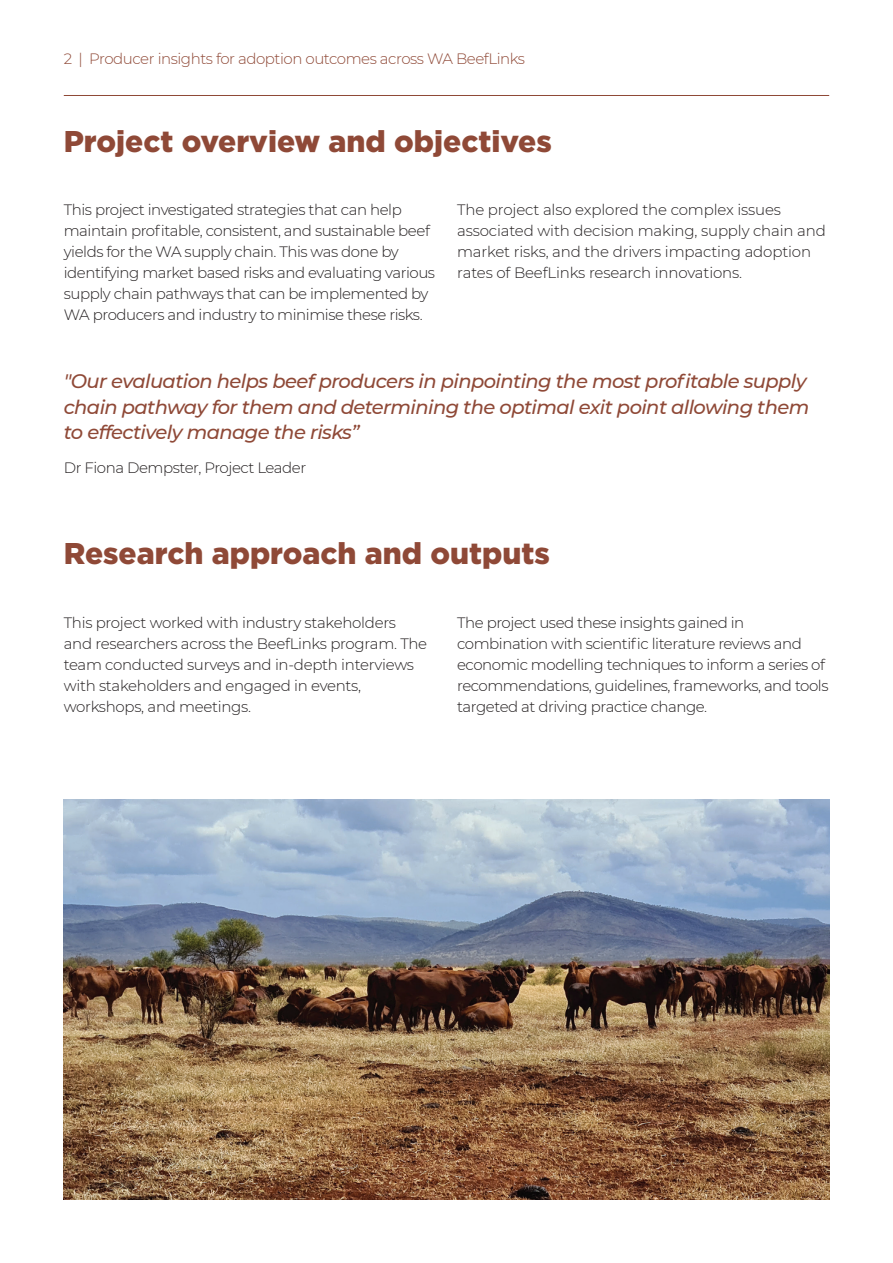
<style>
.page{position:relative;width:893px;height:1263px;background:#fff}
.page>*{position:absolute;margin:0;border:0;box-sizing:border-box;transform-origin:0 0}
.Heading_1{font:900 30px "Gotham";color:#8f4937}
.Pullout_Quote{font:italic 500 19.5px/25.5px "Montserrat";letter-spacing:-.03em;color:#8f4937}
.Body_Copy{font:300 15px/21px "Montserrat";letter-spacing:-.03em;color:#231f20}
.Body_Copy-2{font:300 15px/21px "Montserrat";letter-spacing:-.01em;color:#231f20}
.t1{font:300 15px "Montserrat";letter-spacing:-.03em;color:#8f4937}
</style>
<div class="page">
<hr style="left:892px;top:0;width:1px;height:1263px;background:#f3eae5">
<img style="left:64px;top:799px;width:765px;height:400px">
<hr style="left:64px;top:95px;width:765px;height:1px;background:#8f4937">
<p class="t1" style="left:64px;top:48px;width:463px">2 | Producer insights for adoption outcomes across WA BeefLinks</p>
<p class="Heading_1" style="left:64px;top:120px;width:489px">Project overview and objectives</p>
<p class="Body_Copy" style="left:64px;top:199px;width:373px">This project investigated strategies that can help maintain profitable, consistent, and sustainable beef yields for the WA supply chain. This was done by identifying market based risks and evaluating various supply chain pathways that can be implemented by WA producers and industry to minimise these risks.</p>
<p class="Body_Copy-2" style="left:457px;top:199px;width:370px">The project also explored the complex issues associated with decision making, supply chain and market risks, and the drivers impacting adoption rates of BeefLinks research innovations.</p>
<p class="Pullout_Quote" style="left:64px;top:368px;width:747px">"Our evaluation helps beef producers in pinpointing the most profitable supply chain pathway for them and determining the optimal exit point allowing them to effectively manage the risks”</p>
<p class="Body_Copy" style="left:64px;top:457px;width:244px">Dr Fiona Dempster, Project Leader</p>
<p class="Heading_1" style="left:64px;top:533px;width:487px">Research approach and outputs</p>
<p class="Body_Copy" style="left:64px;top:611px;width:365px">This project worked with industry stakeholders and researchers across the BeefLinks program. The team conducted surveys and in-depth interviews with stakeholders and engaged in events, workshops, and meetings.</p>
<p class="Body_Copy" style="left:457px;top:611px;width:373px">The project used these insights gained in combination with scientific literature reviews and economic modelling techniques to inform a series of recommendations, guidelines, frameworks, and tools targeted at driving practice change.</p>
</div>
